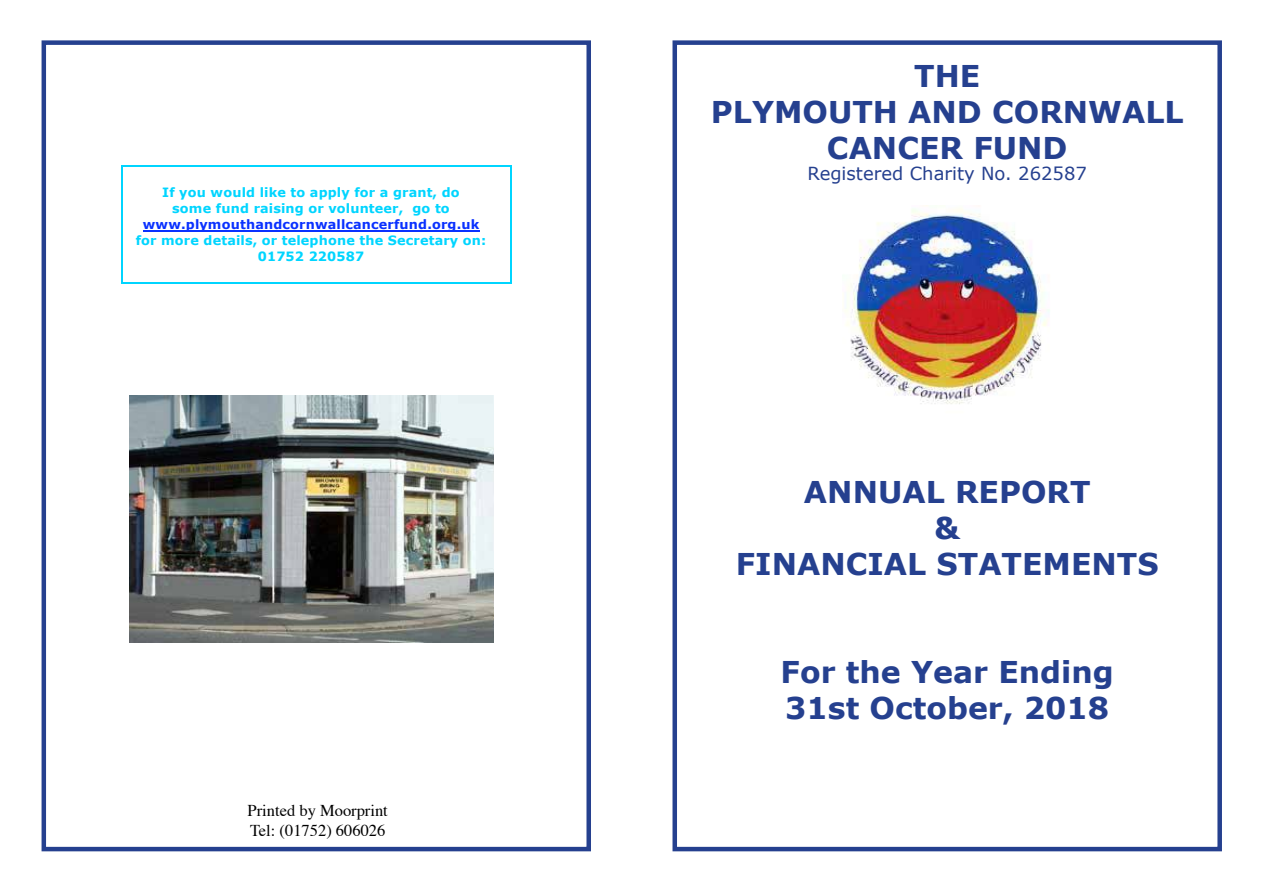
<style>
.page{position:relative;width:1263px;height:893px;background:#fff}
.page>*{position:absolute;margin:0;border:0;box-sizing:border-box;transform-origin:0 0}
.t1{font:700 30px/36px "Verdana";color:#25408f;text-align:center}
.t2{font:18px "Verdana";color:#25408f}
.t3{font:16.5px/19.8px "Times";color:#000}
.t4{font:700 12.9px/15.9px "Verdana";letter-spacing:.01em;color:#00d5ff;text-align:center}
.t5{font:700 12.9px "Verdana";letter-spacing:.01em;color:#0a31ff}
</style>
<div class="page">
<div style="left:42px;top:40px;width:549px;height:811px;border:4px solid #25408f"></div>
<img style="left:844px;top:208px;width:206px;height:196px">
<div style="left:672px;top:40px;width:550px;height:811px;border:4px solid #25408f"></div>
<hr style="left:123px;top:165px;width:387px;height:1px;background:#00d5ff">
<hr style="left:123px;top:166px;width:387px;height:1px;background:#00d5ff">
<hr style="left:143px;top:230px;width:337px;height:2px;background:#0a31ff">
<hr style="left:123px;top:283px;width:387px;height:1px;background:#00d5ff">
<hr style="left:123px;top:282px;width:387px;height:1px;background:#00d5ff">
<svg style="left:121px;top:165px;width:2px;height:119px"></svg>
<svg style="left:510px;top:165px;width:2px;height:119px"></svg>
<img style="left:129px;top:395px;width:364px;height:247px">
<p class="t4" style="left:162px;top:186px;width:299px">If you would like to apply for a grant, do some fund raising or volunteer, go to</p>
<p class="t5" style="left:143px;top:219px;width:338px">www.plymouthandcornwallcancerfund.org.uk</p>
<p class="t4" style="left:136px;top:234px;width:352px">for more details, or telephone the Secretary on:<br>01752 220587</p>
<p class="t3" style="left:248px;top:799px;width:142px">Printed by Moorprint<br>Tel: (01752) 606026</p>
<h1 class="t1" style="left:711px;top:58px;width:474px">THE<br>PLYMOUTH AND CORNWALL<br>CANCER FUND</h1>
<h2 class="t2" style="left:808px;top:162px;width:281px">Registered Charity No. 262587</h2>
<h1 class="t1" style="left:736px;top:475px;width:424px">ANNUAL REPORT<br>&amp;<br>FINANCIAL STATEMENTS</h1>
<h1 class="t1" style="left:781px;top:655px;width:335px;text-align:left">For the Year Ending<br>31st October, 2018</h1>
</div>
